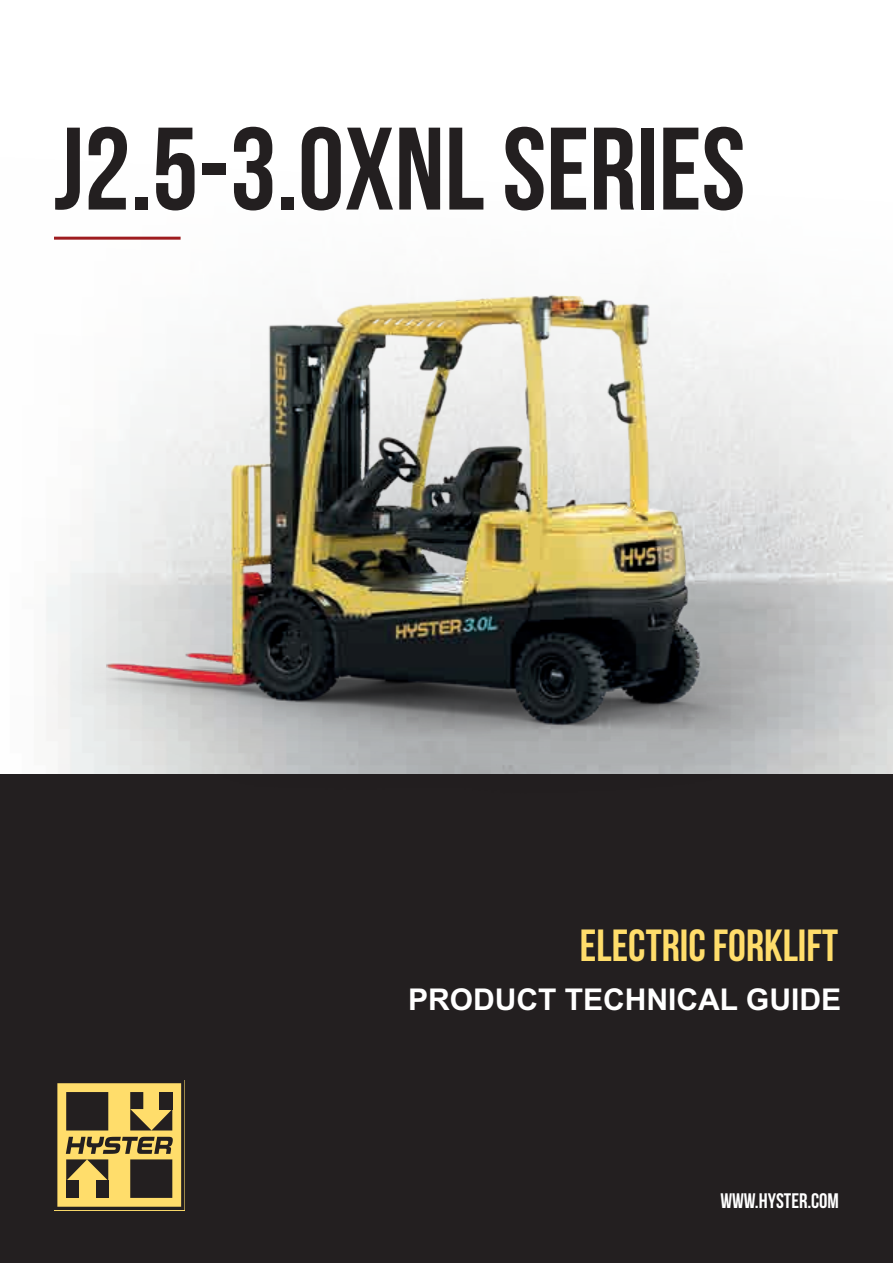
<style>
.page{position:relative;width:893px;height:1263px;background:#fff}
.page>*{position:absolute;margin:0;border:0;box-sizing:border-box;transform-origin:0 0}
.HY-Front_cover_nomen{font:117px "Bebas Neue";color:#231f20}
.HY-Front_cover_descr{font:45px "Bebas Neue";color:#ffdd6b}
.t1{font:700 30px "Arial MT Std";color:#fff}
.t2{font:21px "Bebas Neue";color:#fff}
</style>
<div class="page">
<div style="left:0;top:774px;width:893px;height:489px;background:#231f20"></div>
<svg style="left:57px;top:1083px;width:125px;height:124px"></svg>
<div style="left:66px;top:1092px;width:42px;height:38px;background:#231f20"></div>
<hr style="left:54px;top:237px;width:127px;height:3px;background:#9e1c1f">
<img style="left:26px;top:261px;width:815px;height:513px">
<p class="HY-Front_cover_nomen" style="left:54px;top:105px;width:693px">J2.5-3.0XNL SERIES</p>
<p class="HY-Front_cover_descr" style="left:580px;top:921px;width:260px">ELECTRIC FORKLIFT</p>
<p class="t1" style="left:408px;top:982px;width:434px">PRODUCT TECHNICAL GUIDE</p>
<p class="t2" style="left:720px;top:1189px;width:120px">WWW.HYSTER.COM</p>
</div>
